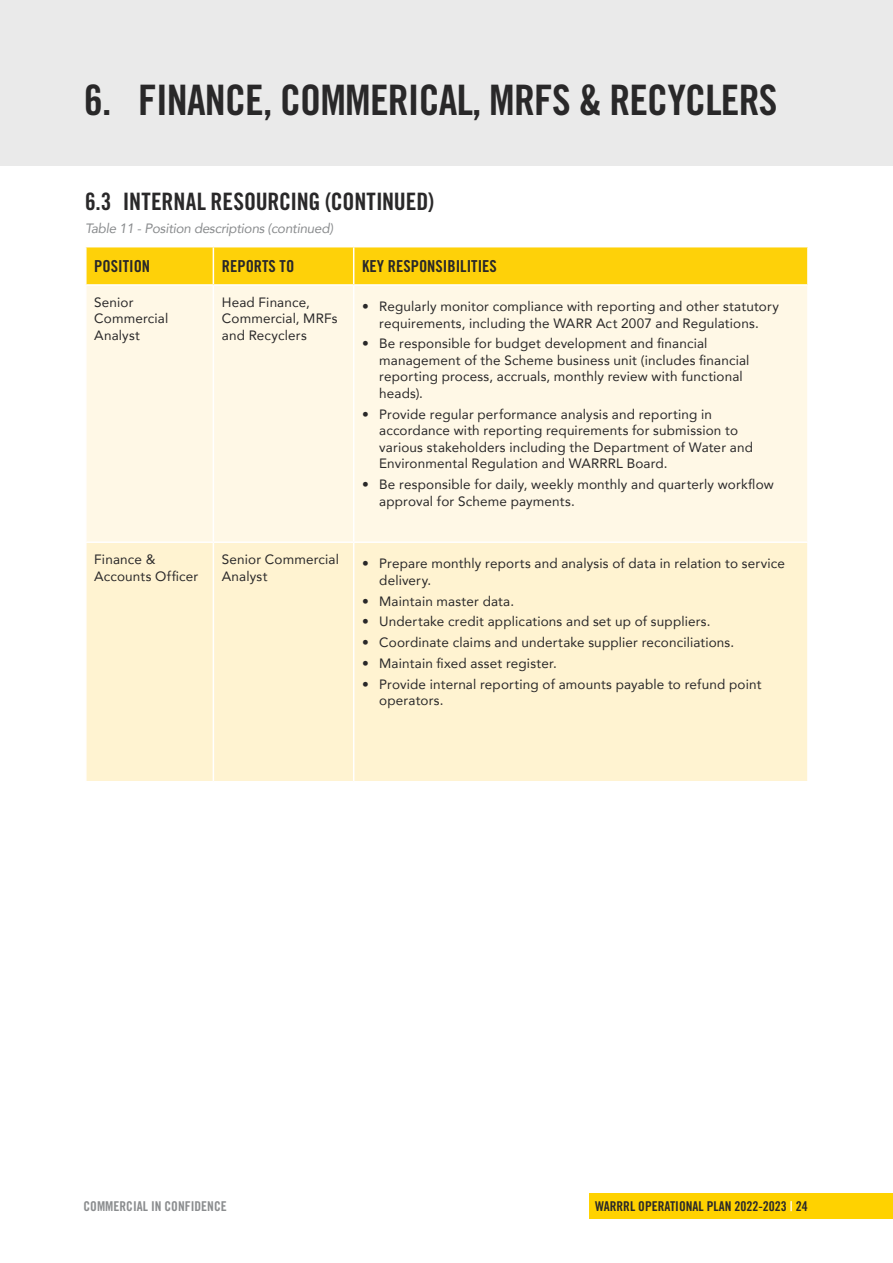
<style>
.page{position:relative;width:893px;height:1263px;background:#fff}
.page>*{position:absolute;margin:0;border:0;box-sizing:border-box;transform-origin:0 0}
.t1{font:42px "Trade Gothic LT Std Bd Cn 20";letter-spacing:-.02em;color:#292829}
.t2{font:24px "Trade Gothic LT Std Bd Cn 20";letter-spacing:-.005em;color:#292829}
.Table_Paragraph{font:16.5px "Trade Gothic LT Std Bd Cn 20";color:#292829}
.Table_body{font:13.5px/16.5px "Avenir";letter-spacing:.01em;color:#292829}
.Italic_small_print{font:italic 13.5px "Avenir";letter-spacing:-.02em;color:#8a8c8e}
.t3{font:13.5px "Trade Gothic LT Std Bd Cn 20";color:#292829}
.t4{font:13.5px "Trade Gothic LT Std Bd Cn 20";color:#8a8c8e}
.s1{color:#fff}
</style>
<div class="page">
<div style="left:0;top:0;width:893px;height:166px;background:#eaeaea"></div>
<div style="left:589px;top:1193px;width:304px;height:26px;background:#ffd200"></div>
<div style="left:87px;top:247px;width:720px;height:37px;background:#fed109"></div>
<div style="left:87px;top:286px;width:720px;height:255px;background:#fff8e6"></div>
<div style="left:87px;top:543px;width:720px;height:238px;background:#fff3d1"></div>
<hr style="left:213px;top:247px;width:1px;height:37px;background:#fff">
<hr style="left:353px;top:247px;width:1px;height:37px;background:#fff">
<hr style="left:213px;top:286px;width:1px;height:255px;background:#fff">
<hr style="left:353px;top:286px;width:1px;height:255px;background:#fff">
<hr style="left:213px;top:543px;width:1px;height:238px;background:#fff">
<hr style="left:353px;top:543px;width:1px;height:238px;background:#fff">
<h1 class="t1" style="left:84px;top:75px;width:695px">6. FINANCE, COMMERICAL, MRFS &amp; RECYCLERS</h1>
<p class="t2" style="left:85px;top:187px;width:351px">6.3 INTERNAL RESOURCING (CONTINUED)</p>
<p class="Italic_small_print" style="left:85px;top:220px;width:250px">Table 11 - Position descriptions (continued)</p>
<p class="Table_Paragraph" style="left:94px;top:256px;width:57px">POSITION</p>
<p class="Table_Paragraph" style="left:222px;top:256px;width:74px">REPORTS TO</p>
<p class="Table_Paragraph" style="left:362px;top:256px;width:136px">KEY RESPONSIBILITIES</p>
<p class="Table_body" style="left:94px;top:294px;width:76px">Senior<br>Commercial<br>Analyst</p>
<p class="Table_body" style="left:222px;top:294px;width:117px">Head Finance,<br>Commercial, MRFs and Recyclers</p>
<p class="Table_body" style="left:362px;top:298px;width:418px;text-align:center">• Regularly monitor compliance with reporting and other statutory requirements, including the WARR Act 2007 and Regulations.</p>
<p class="Table_body" style="left:379px;top:335px;width:372px;text-indent:-17px">• Be responsible for budget development and financial management of the Scheme business unit (includes financial reporting process, accruals, monthly review with functional heads).</p>
<p class="Table_body" style="left:379px;top:405px;width:375px;text-indent:-17px">• Provide regular performance analysis and reporting in accordance with reporting requirements for submission to various stakeholders including the Department of Water and Environmental Regulation and WARRRL Board.</p>
<p class="Table_body" style="left:379px;top:476px;width:396px;text-indent:-17px">• Be responsible for daily, weekly monthly and quarterly workflow approval for Scheme payments.</p>
<p class="Table_body" style="left:94px;top:551px;width:105px">Finance &amp;<br>Accounts Officer</p>
<p class="Table_body" style="left:222px;top:551px;width:119px">Senior Commercial<br>Analyst</p>
<p class="Table_body" style="left:379px;top:555px;width:407px;text-indent:-17px">• Prepare monthly reports and analysis of data in relation to service delivery.</p>
<p class="Table_body" style="left:362px;top:592px;width:153px">• Maintain master data.</p>
<p class="Table_body" style="left:362px;top:613px;width:350px">• Undertake credit applications and set up of suppliers.</p>
<p class="Table_body" style="left:362px;top:634px;width:374px">• Coordinate claims and undertake supplier reconciliations.</p>
<p class="Table_body" style="left:362px;top:655px;width:196px">• Maintain fixed asset register.</p>
<p class="Table_body" style="left:379px;top:675px;width:384px;text-indent:-17px">• Provide internal reporting of amounts payable to refund point operators.</p>
<p class="t4" style="left:84px;top:1198px;width:145px">COMMERCIAL IN CONFIDENCE</p>
<p class="t3" style="left:595px;top:1198px;width:214px">WARRRL OPERATIONAL PLAN 2022-2023 <span class="s1">|</span> 24</p>
</div>
